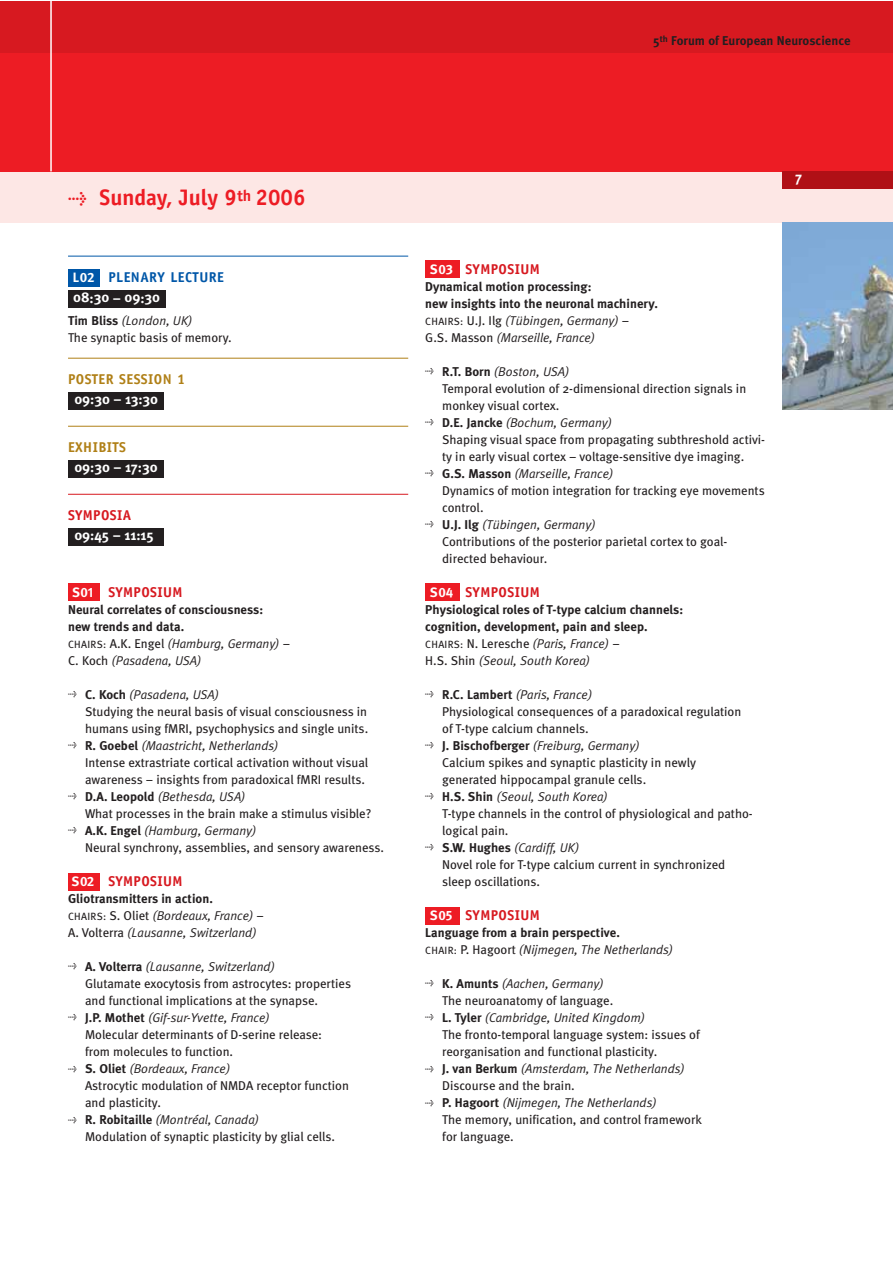
<style>
.page{position:relative;width:893px;height:1263px;background:#fff}
.page>*{position:absolute;margin:0;border:0;box-sizing:border-box;transform-origin:0 0}
.t1{font:700 22.5px "Officina Sans";color:#ed1c24}
.t2{font:700 14.25px "Officina Sans";letter-spacing:.03em;color:#d71920}
.t3{font:700 14.25px "Meta";color:#fff}
.t4{font:700 14.25px "Officina Sans";letter-spacing:.03em;color:#b08017}
.t5{font:700 14.25px "Officina Sans";letter-spacing:.03em;color:#0057a8}
.t6{font:12.75px/17px "Meta";color:#231f20}
.t7{font:italic 12.75px/17px "Meta Plus Normal";color:#231f20}
.t8{font:700 12.75px/17px "Meta";letter-spacing:.005em;color:#231f20}
.s1{font-family:"Meta Book Expert";font-weight:400}
.s2{font-family:"Meta";font-size:13.5px;color:#fff}
.s3{font-family:"Meta Bold Expert";font-weight:400;font-size:13.5px;color:#fff}
.s4{font-family:"Meta";font-weight:700;font-style:normal}
.s5{font-family:"Meta";font-style:normal;font-size:10.5px}
.s6{font-family:"Meta";font-style:normal}
.s7{font-family:"Meta Book Expert";font-style:normal;font-size:10.5px}
</style>
<div class="page">
<div style="left:68px;top:290px;width:98px;height:17px;background:#231f20"></div>
<div style="left:68px;top:393px;width:96px;height:17px;background:#231f20"></div>
<div style="left:68px;top:461px;width:96px;height:17px;background:#231f20"></div>
<div style="left:68px;top:529px;width:96px;height:17px;background:#231f20"></div>
<div style="left:0;top:171px;width:892px;height:51px;background:#fde7e5"></div>
<div style="left:0;top:1px;width:892px;height:170px;background:#ed1c24"></div>
<div style="left:0;top:1px;width:892px;height:51px;background:#d71920"></div>
<hr style="left:50px;top:1px;width:2px;height:170px;background:#fff">
<img style="left:782px;top:222px;width:110px;height:188px">
<div style="left:782px;top:171px;width:110px;height:17px;background:#b01016"></div>
<div style="left:68px;top:873px;width:32px;height:17px;background:#ed1c24"></div>
<div style="left:68px;top:584px;width:32px;height:17px;background:#ed1c24"></div>
<div style="left:68px;top:269px;width:32px;height:17px;background:#0057a8"></div>
<div style="left:425px;top:907px;width:34px;height:17px;background:#ed1c24"></div>
<div style="left:425px;top:584px;width:34px;height:17px;background:#ed1c24"></div>
<div style="left:425px;top:261px;width:34px;height:17px;background:#ed1c24"></div>
<hr style="left:68px;top:256px;width:340px;height:1px;background:#0057a8">
<hr style="left:68px;top:358px;width:340px;height:1px;background:#b08017">
<hr style="left:68px;top:426px;width:340px;height:1px;background:#b08017">
<hr style="left:68px;top:494px;width:340px;height:1px;background:#d71920">
<p class="t8" style="left:653px;top:34px;width:199px">5<sup>th</sup> Forum of European Neuroscience</p>
<h1 class="t1" style="left:68px;top:189px;width:239px"><span class="s1">t</span> Sunday, July 9<sup>th</sup> 2006</h1>
<p class="t5" style="left:73px;top:272px;width:153px"><span class="s2">L</span><span class="s3">02</span> PLENARY LECTURE</p>
<p class="t3" style="left:73px;top:292px;width:88px">08:30 – 09:30</p>
<p class="t7" style="left:68px;top:313px;width:126px"><span class="s4">Tim Bliss</span> (London, UK)</p>
<p class="t6" style="left:68px;top:330px;width:165px">The synaptic basis of memory.</p>
<p class="t4" style="left:68px;top:374px;width:119px">POSTER SESSION 1</p>
<p class="t3" style="left:74px;top:394px;width:85px">09:30 – 13:30</p>
<p class="t4" style="left:68px;top:442px;width:60px">EXHIBITS</p>
<p class="t3" style="left:74px;top:462px;width:85px">09:30 – 17:30</p>
<p class="t2" style="left:68px;top:510px;width:65px">SYMPOSIA</p>
<p class="t3" style="left:74px;top:530px;width:81px">09:45 – 11:15</p>
<p class="t2" style="left:72px;top:586px;width:112px"><span class="s2">S</span><span class="s3">01</span> SYMPOSIUM</p>
<p class="t8" style="left:68px;top:602px;width:197px">Neural correlates of consciousness: new trends and data.</p>
<p class="t7" style="left:68px;top:636px;width:224px"><span class="s5">CHAIRS:</span> <span class="s6">A.K. Engel</span> (Hamburg, Germany) <span class="s6">–<br>C. Koch</span> (Pasadena, USA)</p>
<p class="t7" style="left:68px;top:687px;width:153px"><span class="s7">t</span> <span class="s4">C. Koch</span> (Pasadena, USA)</p>
<p class="t6" style="left:85px;top:704px;width:285px">Studying the neural basis of visual consciousness in humans using fMRI, psychophysics and single units.</p>
<p class="t7" style="left:68px;top:738px;width:212px"><span class="s7">t</span> <span class="s4">R. Goebel</span> (Maastricht, Netherlands)</p>
<p class="t6" style="left:85px;top:755px;width:285px">Intense extrastriate cortical activation without visual awareness – insights from paradoxical fMRI results.</p>
<p class="t7" style="left:68px;top:789px;width:179px"><span class="s7">t</span> <span class="s4">D.A. Leopold</span> (Bethesda, USA)</p>
<p class="t6" style="left:85px;top:806px;width:288px">What processes in the brain make a stimulus visible?</p>
<p class="t7" style="left:68px;top:823px;width:190px"><span class="s7">t</span> <span class="s4">A.K. Engel</span> (Hamburg, Germany)</p>
<p class="t6" style="left:85px;top:840px;width:301px">Neural synchrony, assemblies, and sensory awareness.</p>
<p class="t2" style="left:71px;top:875px;width:113px"><span class="s2">S</span><span class="s3">02</span> SYMPOSIUM</p>
<p class="t8" style="left:68px;top:891px;width:146px">Gliotransmitters in action.</p>
<p class="t7" style="left:68px;top:908px;width:197px"><span class="s5">CHAIRS:</span> <span class="s6">S. Oliet</span> (Bordeaux, France) <span class="s6">–<br>A. Volterra</span> (Lausanne, Switzerland)</p>
<p class="t7" style="left:68px;top:959px;width:208px"><span class="s7">t</span> <span class="s4">A. Volterra</span> (Lausanne, Switzerland)</p>
<p class="t6" style="left:85px;top:976px;width:267px">Glutamate exocytosis from astrocytes: properties and functional implications at the synapse.</p>
<p class="t7" style="left:68px;top:1010px;width:203px"><span class="s7">t</span> <span class="s4">J.P. Mothet</span> (Gif-sur-Yvette, France)</p>
<p class="t6" style="left:85px;top:1027px;width:239px">Molecular determinants of D-serine release: from molecules to function.</p>
<p class="t7" style="left:68px;top:1061px;width:164px"><span class="s7">t</span> <span class="s4">S. Oliet</span> (Bordeaux, France)</p>
<p class="t6" style="left:85px;top:1078px;width:265px">Astrocytic modulation of NMDA receptor function and plasticity.</p>
<p class="t7" style="left:68px;top:1112px;width:193px"><span class="s7">t</span> <span class="s4">R. Robitaille</span> (Montréal, Canada)</p>
<p class="t6" style="left:85px;top:1129px;width:252px">Modulation of synaptic plasticity by glial cells.</p>
<p class="t3" style="left:795px;top:172px;width:8px">7</p>
<p class="t2" style="left:430px;top:263px;width:111px"><span class="s2">S</span><span class="s3">03</span> SYMPOSIUM</p>
<p class="t8" style="left:425px;top:279px;width:234px">Dynamical motion processing:<br>new insights into the neuronal machinery.</p>
<p class="t7" style="left:425px;top:313px;width:206px"><span class="s5">CHAIRS:</span> <span class="s6">U.J. Ilg</span> (Tübingen, Germany) <span class="s6">–<br>G.S. Masson</span> (Marseille, France)</p>
<p class="t7" style="left:425px;top:364px;width:146px"><span class="s7">t</span> <span class="s4">R.T. Born</span> (Boston, USA)</p>
<p class="t6" style="left:442px;top:381px;width:306px">Temporal evolution of 2-dimensional direction signals in monkey visual cortex.</p>
<p class="t7" style="left:425px;top:415px;width:188px"><span class="s7">t</span> <span class="s4">D.E. Jancke</span> (Bochum, Germany)</p>
<p class="t6" style="left:442px;top:432px;width:324px">Shaping visual space from propagating subthreshold activi&shy;ty in early visual cortex – voltage-sensitive dye imaging.</p>
<p class="t7" style="left:425px;top:466px;width:190px"><span class="s7">t</span> <span class="s4">G.S. Masson</span> (Marseille, France)</p>
<p class="t6" style="left:442px;top:483px;width:324px">Dynamics of motion integration for tracking eye movements control.</p>
<p class="t7" style="left:425px;top:517px;width:172px"><span class="s7">t</span> <span class="s4">U.J. Ilg</span> (Tübingen, Germany)</p>
<p class="t6" style="left:442px;top:534px;width:287px">Contributions of the posterior parietal cortex to goal&shy;directed behaviour.</p>
<p class="t2" style="left:430px;top:586px;width:111px"><span class="s2">S</span><span class="s3">04</span> SYMPOSIUM</p>
<p class="t8" style="left:425px;top:602px;width:259px">Physiological roles of T-type calcium channels: cognition, development, pain and sleep.</p>
<p class="t7" style="left:425px;top:636px;width:196px"><span class="s5">CHAIRS:</span> <span class="s6">N. Leresche</span> (Paris, France) <span class="s6">–<br>H.S. Shin</span> (Seoul, South Korea)</p>
<p class="t7" style="left:425px;top:687px;width:169px"><span class="s7">t</span> <span class="s4">R.C. Lambert</span> (Paris, France)</p>
<p class="t6" style="left:442px;top:704px;width:301px">Physiological consequences of a paradoxical regulation of T-type calcium channels.</p>
<p class="t7" style="left:425px;top:738px;width:216px"><span class="s7">t</span> <span class="s4">J. Bischofberger</span> (Freiburg, Germany)</p>
<p class="t6" style="left:442px;top:755px;width:255px">Calcium spikes and synaptic plasticity in newly generated hippocampal granule cells.</p>
<p class="t7" style="left:425px;top:789px;width:184px"><span class="s7">t</span> <span class="s4">H.S. Shin</span> (Seoul, South Korea)</p>
<p class="t6" style="left:442px;top:806px;width:312px">T-type channels in the control of physiological and patho&shy;logical pain.</p>
<p class="t7" style="left:425px;top:840px;width:156px"><span class="s7">t</span> <span class="s4">S.W. Hughes</span> (Cardiff, UK)</p>
<p class="t6" style="left:442px;top:857px;width:285px">Novel role for T-type calcium current in synchronized sleep oscillations.</p>
<p class="t2" style="left:430px;top:909px;width:111px"><span class="s2">S</span><span class="s3">05</span> SYMPOSIUM</p>
<p class="t8" style="left:425px;top:925px;width:196px">Language from a brain perspective.</p>
<p class="t7" style="left:425px;top:942px;width:250px"><span class="s5">CHAIR:</span> <span class="s6">P. Hagoort</span> (Nijmegen, The Netherlands)</p>
<p class="t7" style="left:425px;top:976px;width:180px"><span class="s7">t</span> <span class="s4">K. Amunts</span> (Aachen, Germany)</p>
<p class="t6" style="left:442px;top:993px;width:173px">The neuroanatomy of language.</p>
<p class="t7" style="left:425px;top:1010px;width:221px"><span class="s7">t</span> <span class="s4">L. Tyler</span> (Cambridge, United Kingdom)</p>
<p class="t6" style="left:442px;top:1027px;width:259px">The fronto-temporal language system: issues of reorganisation and functional plasticity.</p>
<p class="t7" style="left:425px;top:1061px;width:261px"><span class="s7">t</span> <span class="s4">J. van Berkum</span> (Amsterdam, The Netherlands)</p>
<p class="t6" style="left:442px;top:1078px;width:134px">Discourse and the brain.</p>
<p class="t7" style="left:425px;top:1095px;width:233px"><span class="s7">t</span> <span class="s4">P. Hagoort</span> (Nijmegen, The Netherlands)</p>
<p class="t6" style="left:442px;top:1112px;width:261px">The memory, unification, and control framework for language.</p>
</div>
